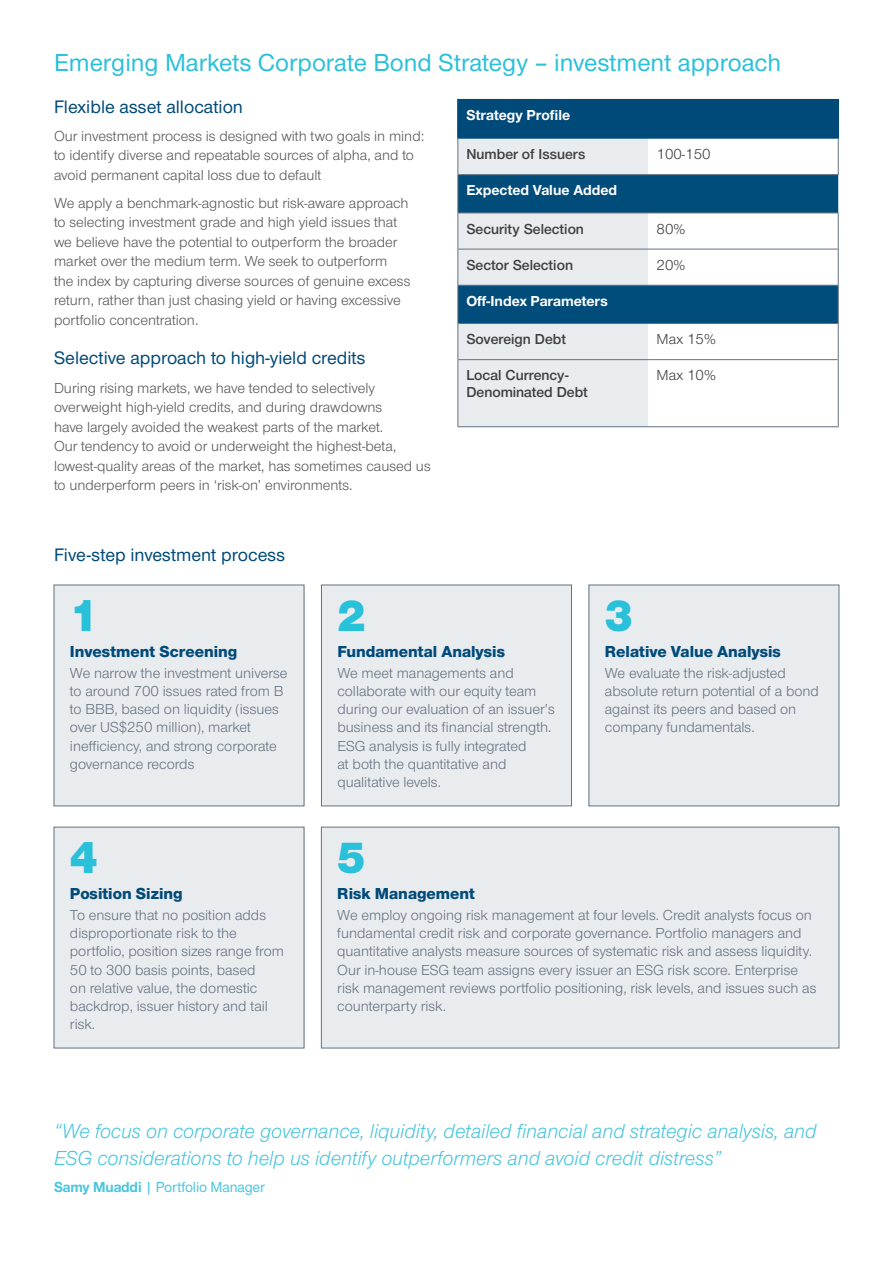
<style>
.page{position:relative;width:893px;height:1263px;background:#fff}
.page>*{position:absolute;margin:0;border:0;box-sizing:border-box;transform-origin:0 0}
.t1{font:900 45.45px "Nimbus San Nov";color:#29c0da}
.t2{font:500 25.5px "Nimbus Sans Novus";color:#29c0da}
.t3{font:italic 21px/27px "Nimbus Sans Novus";color:#49c5dd}
.t4{font:500 18.75px "Nimbus Sans Novus";color:#004a79}
.t5{font:16.5px "Nimbus San Nov Hea";color:#004a79}
.t6{font:15px/18.3px "Nimbus Sans Novus";color:#65717f}
.t7{font:15px/19.5px "Nimbus Sans Novus";color:#57585a}
.t8{font:600 15px/16.5px "Nimbus Sans Novus";color:#3e3e3f}
.t9{font:700 15px "Nimbus Sans Novus";color:#fff}
.t10{font:500 15px "Nimbus Sans Novus";letter-spacing:-.01em;color:#49c5dd}
.t11{font:15px "Nimbus Sans Novus";color:#3e3e3f}
.s1{font-weight:700}
</style>
<div class="page">
<div style="left:458px;top:100px;width:380px;height:38px;background:#004a79"></div>
<div style="left:458px;top:139px;width:190px;height:287px;background:#e9ecef"></div>
<svg style="left:458px;top:175px;width:380px;height:148px;fill:#004c7b"></svg>
<hr style="left:838px;top:285px;width:1px;height:38px;background:#65717f">
<hr style="left:837px;top:100px;width:2px;height:37px;background:#004c7b">
<hr style="left:458px;top:249px;width:190px;height:1px;background:#65717f">
<hr style="left:648px;top:249px;width:190px;height:1px;background:#65717f">
<hr style="left:458px;top:285px;width:190px;height:1px;background:#65717f">
<hr style="left:648px;top:285px;width:190px;height:1px;background:#65717f">
<hr style="left:458px;top:323px;width:190px;height:1px;background:#65717f">
<hr style="left:648px;top:323px;width:190px;height:1px;background:#65717f">
<hr style="left:458px;top:359px;width:190px;height:1px;background:#65717f">
<hr style="left:648px;top:359px;width:190px;height:1px;background:#65717f">
<hr style="left:457px;top:99px;width:191px;height:1px;background:#004c7b">
<hr style="left:457px;top:100px;width:2px;height:37px;background:#004c7b">
<hr style="left:648px;top:99px;width:191px;height:1px;background:#004c7b">
<hr style="left:457px;top:137px;width:191px;height:2px;background:#004c7b">
<hr style="left:648px;top:137px;width:191px;height:2px;background:#004c7b">
<hr style="left:457px;top:139px;width:1px;height:36px;background:#65717f">
<hr style="left:838px;top:139px;width:1px;height:35px;background:#65717f">
<hr style="left:457px;top:213px;width:1px;height:36px;background:#65717f">
<hr style="left:838px;top:213px;width:1px;height:36px;background:#65717f">
<hr style="left:457px;top:249px;width:1px;height:36px;background:#65717f">
<hr style="left:838px;top:249px;width:1px;height:36px;background:#65717f">
<hr style="left:457px;top:285px;width:1px;height:38px;background:#65717f">
<hr style="left:457px;top:323px;width:1px;height:37px;background:#65717f">
<hr style="left:838px;top:323px;width:1px;height:37px;background:#65717f">
<hr style="left:457px;top:360px;width:1px;height:66px;background:#65717f">
<hr style="left:838px;top:360px;width:1px;height:66px;background:#65717f">
<hr style="left:457px;top:426px;width:191px;height:1px;background:#65717f">
<hr style="left:648px;top:426px;width:191px;height:1px;background:#65717f">
<hr style="left:457px;top:175px;width:1px;height:38px;background:#65717f">
<hr style="left:458px;top:174px;width:190px;height:1px;background:#65717f">
<hr style="left:648px;top:174px;width:191px;height:1px;background:#65717f">
<hr style="left:458px;top:213px;width:190px;height:1px;background:#65717f">
<hr style="left:648px;top:213px;width:191px;height:1px;background:#65717f">
<div style="left:54px;top:585px;width:250px;height:221px;background:#e9ecef"></div>
<div style="left:54px;top:827px;width:250px;height:221px;background:#e9ecef"></div>
<div style="left:589px;top:585px;width:250px;height:221px;background:#e9ecef"></div>
<div style="left:321px;top:585px;width:250px;height:221px;background:#e9ecef"></div>
<div style="left:321px;top:585px;width:251px;height:221px;border:1px solid #65717f"></div>
<div style="left:321px;top:827px;width:518px;height:221px;background:#e9ecef"></div>
<div style="left:321px;top:827px;width:518px;height:221px;border:1px solid #65717f"></div>
<h2 class="t2" style="left:54px;top:46px;width:729px">Emerging Markets Corporate Bond Strategy – investment approach</h2>
<p class="t4" style="left:54px;top:94px;width:191px">Flexible asset allocation</p>
<p class="t7" style="left:54px;top:126px;width:372px">Our investment process is designed with two goals in mind: to identify diverse and repeatable sources of alpha, and to avoid permanent capital loss due to default</p>
<p class="t7" style="left:54px;top:193px;width:358px">We apply a benchmark-agnostic but risk-aware approach to selecting investment grade and high yield issues that we believe have the potential to outperform the broader market over the medium term. We seek to outperform the index by capturing diverse sources of genuine excess return, rather than just chasing yield or having excessive portfolio concentration.</p>
<p class="t4" style="left:54px;top:346px;width:313px">Selective approach to high-yield credits</p>
<p class="t7" style="left:54px;top:377px;width:378px">During rising markets, we have tended to selectively overweight high-yield credits, and during drawdowns<br>have largely avoided the weakest parts of the market.<br>Our tendency to avoid or underweight the highest‑beta, lowest‑quality areas of the market, has sometimes caused us to underperform peers in ‘risk-on’ environments.</p>
<p class="t9" style="left:466px;top:105px;width:105px">Strategy Profile</p>
<p class="t8" style="left:466px;top:145px;width:120px">Number of Issuers</p>
<p class="t11" style="left:657px;top:144px;width:56px">100-150</p>
<p class="t9" style="left:466px;top:180px;width:152px">Expected Value Added</p>
<p class="t8" style="left:466px;top:220px;width:119px">Security Selection</p>
<p class="t11" style="left:657px;top:219px;width:30px">80%</p>
<p class="t8" style="left:466px;top:256px;width:108px">Sector Selection</p>
<p class="t11" style="left:657px;top:255px;width:30px">20%</p>
<p class="t9" style="left:466px;top:291px;width:143px">Off-Index Parameters</p>
<p class="t8" style="left:466px;top:330px;width:101px">Sovereign Debt</p>
<p class="t11" style="left:657px;top:329px;width:61px">Max 15%</p>
<p class="t8" style="left:466px;top:366px;width:123px">Local Currency-<br>Denominated Debt</p>
<p class="t11" style="left:657px;top:366px;width:61px">Max 10%</p>
<p class="t4" style="left:54px;top:542px;width:233px">Five-step investment process</p>
<h1 class="t1" style="left:70px;top:583px;width:30px">1</h1>
<p class="t5" style="left:70px;top:640px;width:169px">Investment Screening</p>
<p class="t6" style="left:70px;top:663px;width:219px">We narrow the investment universe to around 700 issues rated from B to BBB, based on liquidity (issues over US$250 million), market inefficiency, and strong corporate governance records</p>
<h1 class="t1" style="left:70px;top:825px;width:30px">4</h1>
<p class="t5" style="left:70px;top:882px;width:114px">Position Sizing</p>
<p class="t6" style="left:70px;top:905px;width:216px">To ensure that no position adds disproportionate risk to the portfolio, position sizes range from<br>50 to 300 basis points, based<br>on relative value, the domestic backdrop, issuer history and tail risk.</p>
<h1 class="t1" style="left:337px;top:583px;width:30px">2</h1>
<p class="t5" style="left:337px;top:640px;width:169px">Fundamental Analysis</p>
<p class="t6" style="left:337px;top:663px;width:219px">We meet managements and collaborate with our equity team during our evaluation of an issuer’s business and its financial strength.<br>ESG analysis is fully integrated<br>at both the quantitative and qualitative levels.</p>
<h1 class="t1" style="left:605px;top:583px;width:30px">3</h1>
<p class="t5" style="left:605px;top:640px;width:177px">Relative Value Analysis</p>
<p class="t6" style="left:605px;top:663px;width:216px">We evaluate the risk‑adjusted absolute return potential of a bond against its peers and based on company fundamentals.</p>
<h1 class="t1" style="left:337px;top:825px;width:30px">5</h1>
<p class="t5" style="left:337px;top:882px;width:139px">Risk Management</p>
<p class="t6" style="left:337px;top:905px;width:481px">We employ ongoing risk management at four levels. Credit analysts focus on fundamental credit risk and corporate governance. Portfolio managers and quantitative analysts measure sources of systematic risk and assess liquidity.<br>Our in‑house ESG team assigns every issuer an ESG risk score. Enterprise risk management reviews portfolio positioning, risk levels, and issues such as counterparty risk.</p>
<h3 class="t3" style="left:54px;top:1116px;width:764px">“We focus on corporate governance, liquidity, detailed financial and strategic analysis, and<br>ESG considerations to help us identify outperformers and avoid credit distress”</h3>
<p class="t10" style="left:54px;top:1177px;width:212px"><span class="s1">Samy Muaddi</span> | Portfolio Manager</p>
</div>
